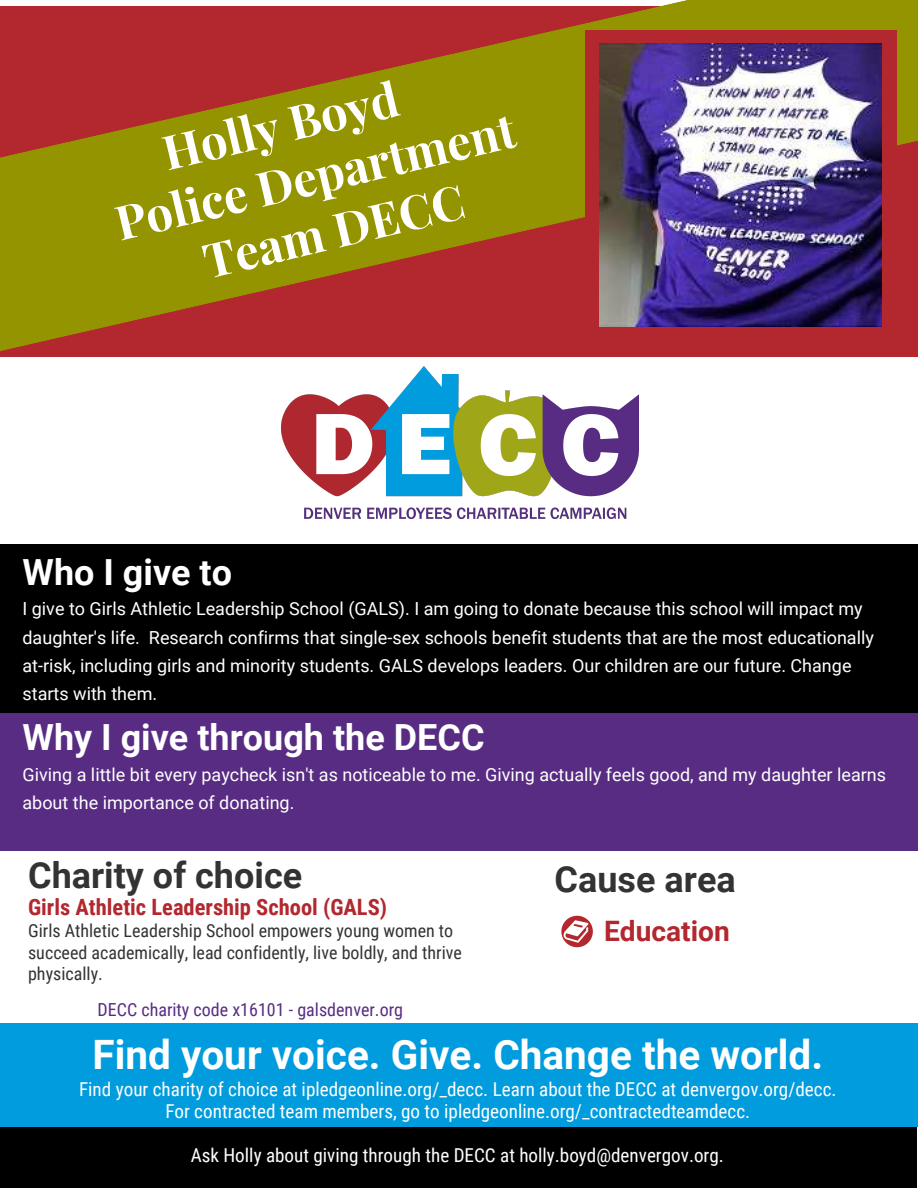
<style>
.page{position:relative;width:918px;height:1188px;background:#fff}
.page>*{position:absolute;margin:0;border:0;box-sizing:border-box;transform-origin:0 0}
.t1{font:700 47.25px "Playfair Display";color:#fff}
.t2{font:700 40.5px "Roboto";color:#fff}
.t3{font:700 36px "Roboto";color:#fff}
.t4{font:700 36px "Roboto";color:#333}
.t5{font:700 28.2px "Roboto";color:#b3272f}
.t6{font:700 22.5px "Roboto Condensed";color:#b3272f}
.t7{font:19.2px/22.5px "Roboto Condensed";color:#fff;text-align:center}
.t8{font:18px/28.2px "Roboto";color:#fff}
.t9{font:18px/21.3px "Roboto Condensed";color:#333}
.t10{font:18px "Roboto Condensed";color:#582c83}
</style>
<div class="page">
<div style="left:0;top:681px;width:918px;height:169px;background:#582c83"></div>
<div style="left:0;top:1024px;width:918px;height:103px;background:#009cde"></div>
<svg style="left:0;top:0;width:918px;height:351px;background:#a36618"></svg>
<div style="left:0;top:544px;width:918px;height:169px;background:#000"></div>
<img style="left:281px;top:367px;width:358px;height:152px">
<div style="left:0;top:1127px;width:917px;height:61px;background:#000"></div>
<svg style="left:561px;top:916px;width:32px;height:31px"></svg>
<svg style="left:564px;top:920px;width:24px;height:23px"></svg>
<div style="left:585px;top:30px;width:312px;height:313px;background:#b3272f"></div>
<img style="left:599px;top:44px;width:283px;height:282px">
<h1 class="t1" style="left:155px;top:117px;width:242px;rotate:-13deg">Holly Boyd</h1>
<h1 class="t1" style="left:108px;top:186px;width:411px;rotate:-13deg">Police Department</h1>
<h1 class="t1" style="left:196px;top:225px;width:268px;rotate:-13deg">Team DECC</h1>
<h3 class="t3" style="left:22px;top:547px;width:211px">Who I give to</h3>
<p class="t8" style="left:22px;top:594px;width:853px">I give to Girls Athletic Leadership School (GALS). I am going to donate because this school will impact my daughter's life. Research confirms that single-sex schools benefit students that are the most educationally at-risk, including girls and minority students. GALS develops leaders. Our children are our future. Change starts with them.</p>
<h3 class="t3" style="left:22px;top:712px;width:464px">Why I give through the DECC</h3>
<p class="t8" style="left:22px;top:760px;width:865px">Giving a little bit every paycheck isn't as noticeable to me. Giving actually feels good, and my daughter learns about the importance of donating.</p>
<h3 class="t4" style="left:28px;top:850px;width:276px">Charity of choice</h3>
<h3 class="t4" style="left:555px;top:854px;width:183px">Cause area</h3>
<p class="t9" style="left:28px;top:919px;width:435px">Girls Athletic Leadership School empowers young women to succeed academically, lead confidently, live boldly, and thrive physically.</p>
<p class="t10" style="left:98px;top:997px;width:307px">DECC charity code x16101 - galsdenver.org</p>
<h2 class="t2" style="left:93px;top:1026px;width:732px">Find your voice. Give. Change the world.</h2>
<p class="t6" style="left:28px;top:891px;width:361px">Girls Athletic Leadership School (GALS)</p>
<h3 class="t5" style="left:604px;top:911px;width:127px">Education</h3>
<p class="t7" style="left:79px;top:1077px;width:759px">Find your charity of choice at ipledgeonline.org/_decc. Learn about the DECC at denvergov.org/decc.<br>For contracted team members, go to ipledgeonline.org/_contractedteamdecc.</p>
<p class="t7" style="left:191px;top:1143px;width:535px">Ask Holly about giving through the DECC at holly.boyd@denvergov.org.</p>
</div>
